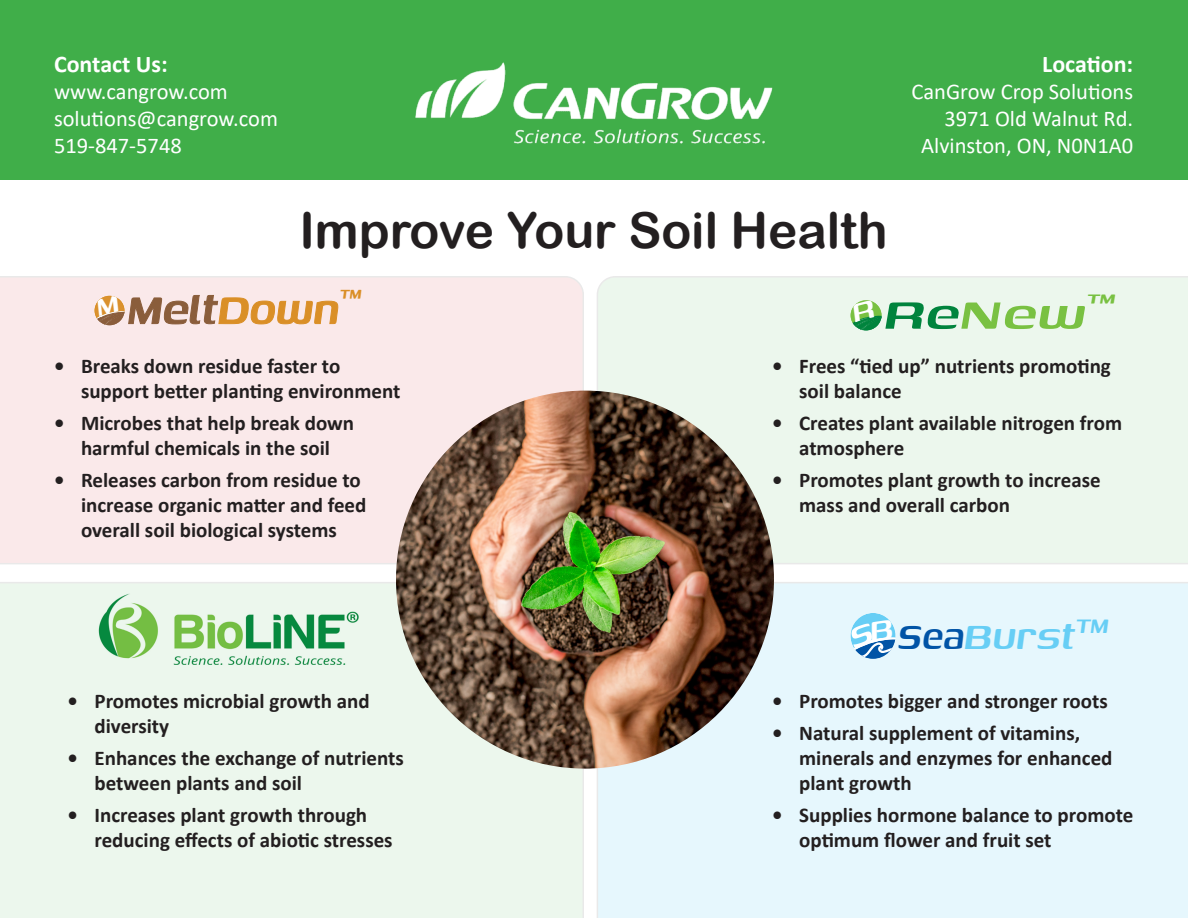
<style>
.page{position:relative;width:1188px;height:918px;background:#fff}
.page>*{position:absolute;margin:0;border:0;box-sizing:border-box;transform-origin:0 0}
.t1{font:italic 500 56.85px "Genos";color:#79c142;scale:1.2 1}
.t2{font:italic 500 55.8px "Genos";color:#8a5d3b;scale:.94 1}
.t3{font:49.5px "Arial Rounded MT Bold";color:#231f20}
.t4{font:italic 500 49.2px "Genos";color:#67cef5}
.t5{font:italic 500 32.55px "Genos";color:#da8f27;scale:.94 1}
.t6{font:700 24px "Calibri";color:#fff}
.t7{font:22.5px "Calibri";color:#fff}
.t8{font:700 21px/25.2px "Calibri";color:#231f20}
.s1{color:#da8f27}
.s2{color:#00843d}
.s3{color:#0154a6}
</style>
<div class="page">
<div style="left:0;top:276px;width:584px;height:288px;background:#fae9ea"></div>
<div style="left:597px;top:276px;width:591px;height:288px;background:#ecf7ed"></div>
<div style="left:597px;top:582px;width:591px;height:336px;background:#e6f7fd"></div>
<div style="left:0;top:0;width:1188px;height:180px;background:#40ae49"></div>
<img style="left:415px;top:62px;width:358px;height:82px">
<div style="left:0;top:582px;width:584px;height:336px;background:#ecf7ed"></div>
<img style="left:396px;top:391px;width:378px;height:378px;border-radius:189px">
<svg style="left:94px;top:295px;width:245px;height:40px;background:#eed5c8"></svg>
<svg style="left:848px;top:613px;width:48px;height:46px;background:#86c8ea"></svg>
<svg style="left:850px;top:300px;width:32px;height:31px"></svg>
<p class="t6" style="left:54px;top:48px;width:115px">Contact Us:</p>
<p class="t7" style="left:54px;top:76px;width:175px">www.cangrow.com</p>
<p class="t7" style="left:54px;top:103px;width:226px">solutions@cangrow.com</p>
<p class="t7" style="left:54px;top:130px;width:129px">519-847-5748</p>
<p class="t3" style="left:299px;top:201px;width:590px">Improve Your Soil Health</p>
<p class="t6" style="left:1042px;top:48px;width:93px">Location:</p>
<p class="t7" style="left:912px;top:76px;width:223px">CanGrow Crop Solutions</p>
<p class="t7" style="left:944px;top:103px;width:190px">3971 Old Walnut Rd.</p>
<p class="t7" style="left:921px;top:130px;width:214px">Alvinston, ON, N0N1A0</p>
<p class="t5" style="left:340px;top:280px;width:25px">™</p>
<p class="t2" style="left:128px;top:280px;width:227px">Melt<span class="s1">Down</span></p>
<p class="t8" style="left:81px;top:353px;width:321px;text-indent:-27px">• Breaks down residue faster to support better planting environment</p>
<p class="t8" style="left:54px;top:410px;width:302px;text-align:center">• Microbes that help break down harmful chemicals in the soil</p>
<p class="t8" style="left:81px;top:467px;width:287px;text-indent:-27px">• Releases carbon from residue to increase organic matter and feed overall soil biological systems</p>
<p class="t8" style="left:94px;top:688px;width:277px;text-indent:-27px">• Promotes microbial growth and diversity</p>
<p class="t8" style="left:94px;top:745px;width:311px;text-indent:-27px">• Enhances the exchange of nutrients between plants and soil</p>
<p class="t8" style="left:94px;top:802px;width:300px;text-indent:-27px">• Increases plant growth through reducing effects of abiotic stresses</p>
<p class="t1" style="left:885px;top:284px;width:194px"><span class="s2">Re</span>New<sup>™</sup></p>
<p class="t8" style="left:799px;top:353px;width:313px;text-indent:-27px">• Frees “tied up” nutrients promoting soil balance</p>
<p class="t8" style="left:799px;top:410px;width:324px;text-indent:-27px">• Creates plant available nitrogen from atmosphere</p>
<p class="t8" style="left:799px;top:467px;width:303px;text-indent:-27px">• Promotes plant growth to increase mass and overall carbon</p>
<p class="t4" style="left:898px;top:611px;width:213px"><span class="s3">Sea</span>Burst<sup>TM</sup></p>
<p class="t8" style="left:772px;top:688px;width:337px">• Promotes bigger and stronger roots</p>
<p class="t8" style="left:799px;top:720px;width:315px;text-indent:-27px">• Natural supplement of vitamins, minerals and enzymes for enhanced plant growth</p>
<p class="t8" style="left:799px;top:802px;width:336px;text-indent:-27px">• Supplies hormone balance to promote optimum flower and fruit set</p>
</div>
